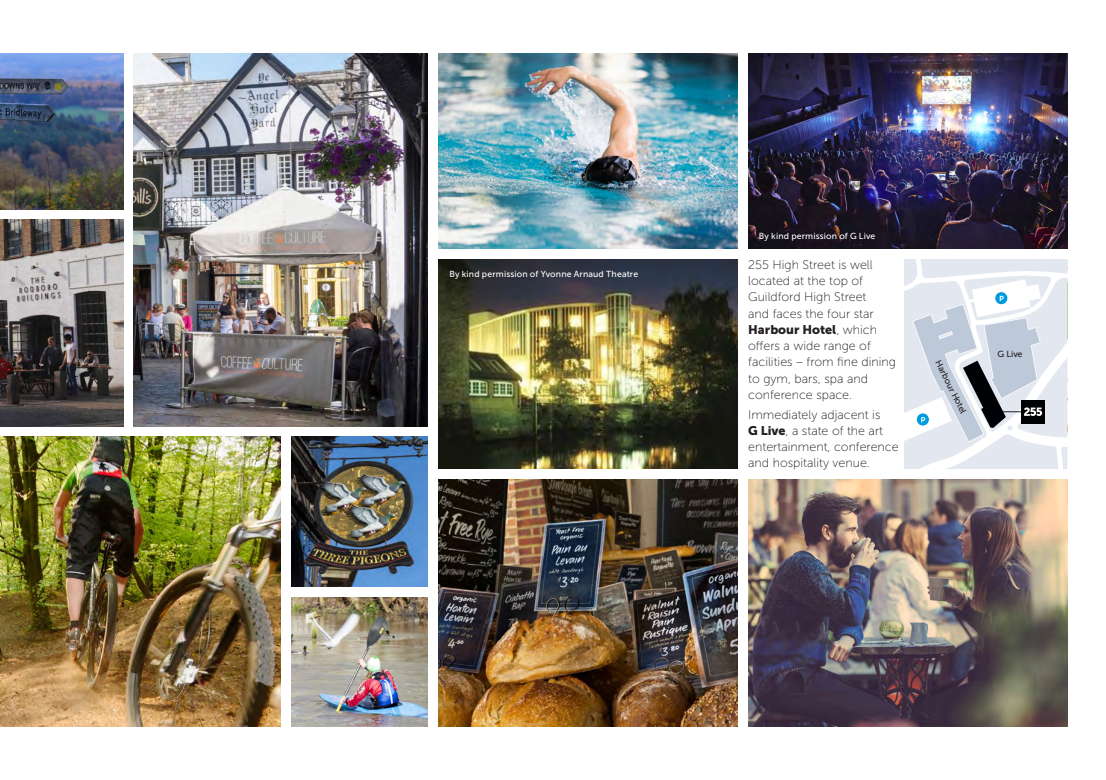
<style>
.page{position:relative;width:1106px;height:780px;background:#fff}
.page>*{position:absolute;margin:0;border:0;box-sizing:border-box;transform-origin:0 0}
.text_ulc{font:12.5px/16.2px "Museo Sans 100";color:#231f20}
.t1{font:8.88px "Museo Sans 500";color:#231f20}
.Text_Caps{font:8.75px "Museo Sans 500";letter-spacing:.02em;color:#fff}
.s1{font-family:"Museo Sans 900"}
</style>
<div class="page">
<img style="left:748px;top:479px;width:319px;height:247px">
<img style="left:748px;top:53px;width:319px;height:196px">
<img style="left:439px;top:479px;width:298px;height:247px">
<img style="left:439px;top:259px;width:298px;height:209px">
<img style="left:291px;top:597px;width:137px;height:129px">
<img style="left:0;top:436px;width:281px;height:290px">
<img style="left:291px;top:436px;width:137px;height:151px">
<img style="left:134px;top:53px;width:294px;height:373px">
<img style="left:0;top:53px;width:123px;height:156px">
<img style="left:0;top:220px;width:123px;height:206px">
<img style="left:439px;top:53px;width:298px;height:196px">
<svg style="left:904px;top:259px;width:163px;height:209px"></svg>
<p class="Text_Caps" style="left:449px;top:269px;width:190px">By kind permission of Yvonne Arnaud Theatre</p>
<p class="Text_Caps" style="left:759px;top:231px;width:118px">By kind permission of G Live</p>
<p class="text_ulc" style="left:748px;top:256px;width:149px">255 High Street is well located at the top of<br>Guildford High Street<br>and faces the four star<br><span class="s1">Harbour Hotel</span>, which offers a wide range of facilities – from fine dining to gym, bars, spa and conference space.</p>
<p class="text_ulc" style="left:748px;top:406px;width:152px">Immediately adjacent is<br><span class="s1">G Live</span>, a state of the art entertainment, conference and hospitality venue.</p>
<p class="t1" style="left:942px;top:359px;width:59px;rotate:63deg">Harbour Hotel</p>
<p class="t1" style="left:997px;top:349px;width:26px">G Live</p>
</div>
